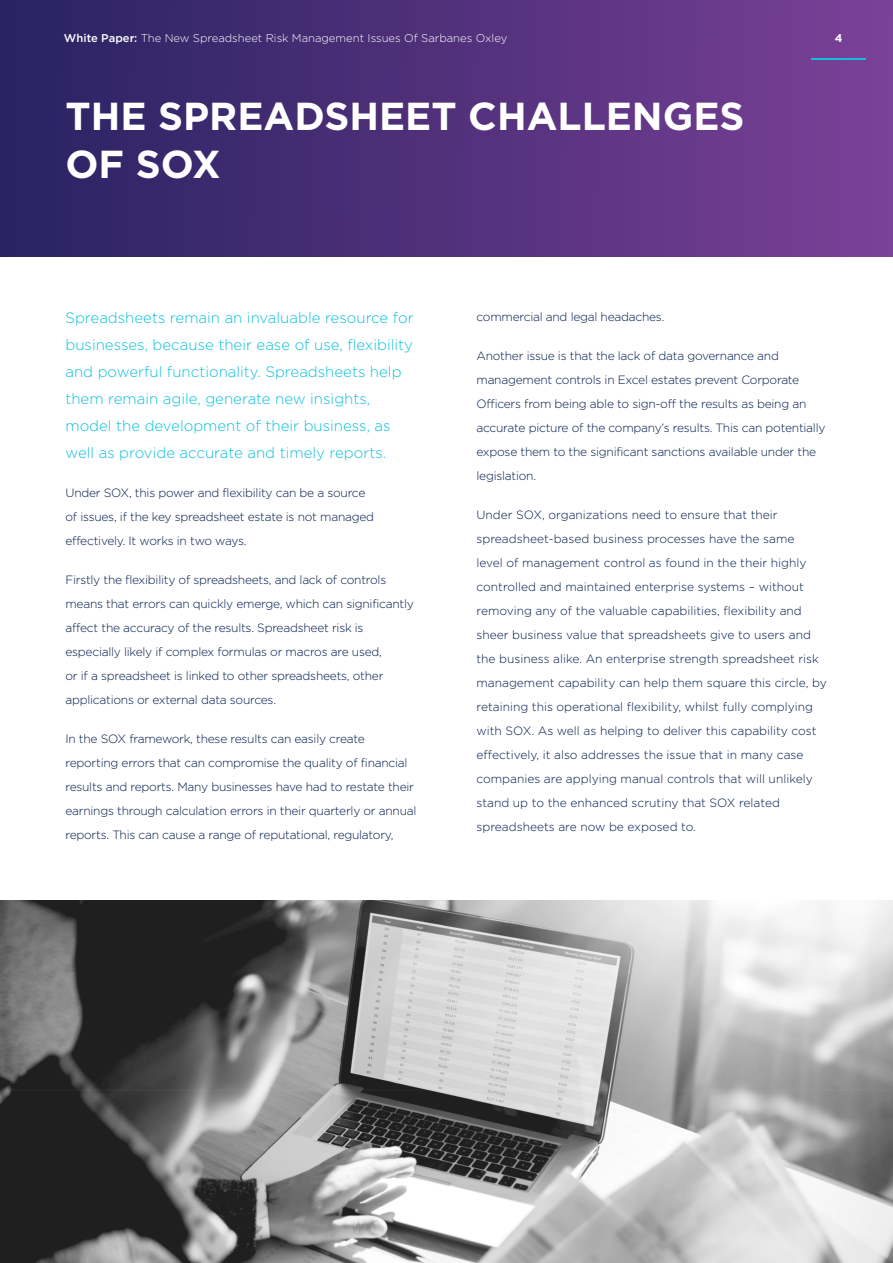
<style>
.page{position:relative;width:893px;height:1263px;background:#fff}
.page>*{position:absolute;margin:0;border:0;box-sizing:border-box;transform-origin:0 0}
.t1{font:700 39px/48px "Gotham HTF";color:#fff}
.t2{font:300 15px/27px "Gotham HTF";color:#0dc0dc}
.t3{font:300 12px/24px "Gotham HTF";letter-spacing:-.02em;color:#001a49}
.t4{font:300 12px/24px "Gotham HTF";color:#001a49}
.t5{font:300 11.25px "Gotham HTF";color:#fff}
.t6{font:700 11.25px "Gotham HTF";color:#fff}
.s1{font-weight:500}
</style>
<div class="page">
<img style="left:0;top:0;width:893px;height:257px">
<hr style="left:811px;top:58px;width:54px;height:2px;background:#0dc0dc">
<img style="left:0;top:900px;width:893px;height:363px">
<p class="t5" style="left:64px;top:32px;width:445px"><span class="s1">White Paper:</span> The New Spreadsheet Risk Management Issues Of Sarbanes Oxley</p>
<p class="t6" style="left:835px;top:31px;width:9px">4</p>
<h1 class="t1" style="left:65px;top:91px;width:680px">THE SPREADSHEET CHALLENGES<br>OF SOX</h1>
<p class="t2" style="left:65px;top:304px;width:350px">Spreadsheets remain an invaluable resource for businesses, because their ease of use, flexibility and powerful functionality. Spreadsheets help them remain agile, generate new insights, model the development of their business, as well as provide accurate and timely reports.</p>
<p class="t3" style="left:65px;top:480px;width:310px">Under SOX, this power and flexibility can be a source of issues, if the key spreadsheet estate is not managed effectively. It works in two ways.</p>
<p class="t3" style="left:65px;top:567px;width:350px">Firstly the flexibility of spreadsheets, and lack of controls means that errors can quickly emerge, which can significantly affect the accuracy of the results. Spreadsheet risk is especially likely if complex formulas or macros are used,<br>or if a spreadsheet is linked to other spreadsheets, other applications or external data sources.</p>
<p class="t3" style="left:65px;top:726px;width:353px">In the SOX framework, these results can easily create reporting errors that can compromise the quality of financial results and reports. Many businesses have had to restate their earnings through calculation errors in their quarterly or annual reports. This can cause a range of reputational, regulatory,</p>
<p class="t3" style="left:476px;top:304px;width:189px">commercial and legal headaches.</p>
<p class="t3" style="left:476px;top:343px;width:350px">Another issue is that the lack of data governance and management controls in Excel estates prevent Corporate Officers from being able to sign-off the results as being an accurate picture of the company’s results. This can potentially expose them to the significant sanctions available under the legislation.</p>
<p class="t4" style="left:476px;top:502px;width:352px">Under SOX, organizations need to ensure that their spreadsheet-based business processes have the same<br>level of management control as found in the their highly controlled and maintained enterprise systems – without removing any of the valuable capabilities, flexibility and sheer business value that spreadsheets give to users and the business alike. An enterprise strength spreadsheet risk management capability can help them square this circle, by retaining this operational flexibility, whilst fully complying with SOX. As well as helping to deliver this capability cost effectively, it also addresses the issue that in many case companies are applying manual controls that will unlikely stand up to the enhanced scrutiny that SOX related spreadsheets are now be exposed to.</p>
</div>
